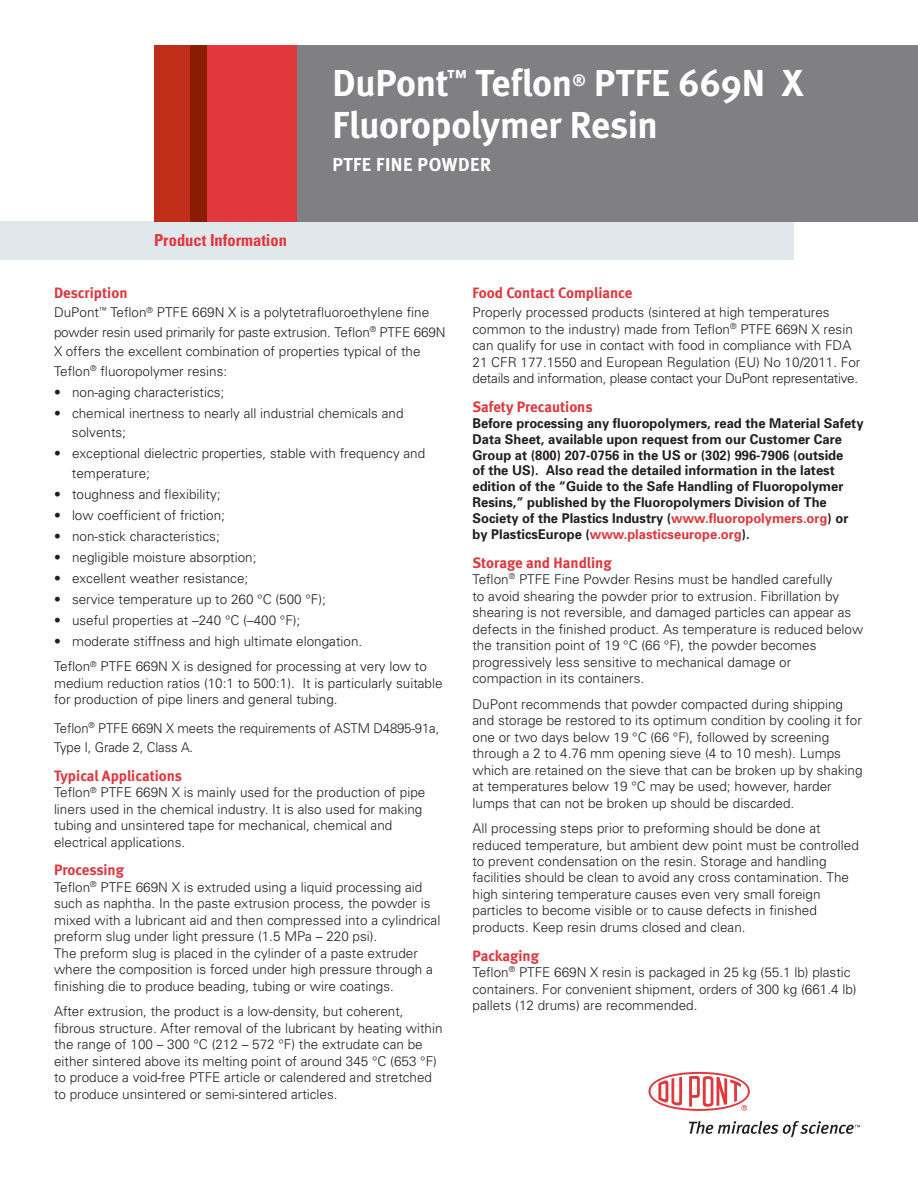
<style>
.page{position:relative;width:918px;height:1188px;background:#fff}
.page>*{position:absolute;margin:0;border:0;box-sizing:border-box;transform-origin:0 0}
.t1{font:700 37.5px/42px "Meta";letter-spacing:-.01em;color:#fff}
.t2{font:700 18.75px "Meta";letter-spacing:.03em;color:#fff}
.t3{font:700 condensed 16.5px "Univers";color:#e3373d}
.t4{font:700 16.2px "Meta";color:#fff}
.t5{font:700 15px "Meta";color:#e1373d}
.t6{font:300 13.5px/16.5px "Univers";color:#231f20}
.t7{font:700 13.5px/15.9px "Univers";color:#231f20;scale:.96 1}
.s1{color:#e1373d}
</style>
<div class="page">
<svg style="left:648px;top:1072px;width:102px;height:39px"></svg>
<svg style="left:689px;top:1121px;width:171px;height:16px"></svg>
<div style="left:0;top:221px;width:794px;height:39px;background:#e0e8ec"></div>
<div style="left:296px;top:45px;width:622px;height:176px;background:#808083"></div>
<div style="left:207px;top:45px;width:89px;height:176px;background:#e1373d"></div>
<div style="left:163px;top:45px;width:44px;height:176px;background:#891c02"></div>
<div style="left:154px;top:45px;width:36px;height:176px;background:#c02d19"></div>
<p class="t3" style="left:154px;top:230px;width:134px">Product Information</p>
<h1 class="t1" style="left:333px;top:61px;width:241px">DuPont<sup>™</sup> Teflon</h1>
<p class="t4" style="left:572px;top:71px;width:15px">®</p>
<h1 class="t1" style="left:333px;top:61px;width:472px;text-indent:262px">PTFE 669N X<br>Fluoropolymer Resin</h1>
<h2 class="t2" style="left:333px;top:153px;width:160px">PTFE FINE POWDER</h2>
<p class="t5" style="left:54px;top:284px;width:75px">Description</p>
<p class="t6" style="left:54px;top:302px;width:393px;line-height:19.5px">DuPont<sup>™</sup> Teflon<sup>®</sup> PTFE 669N X is a polytetrafluoroethylene fine powder resin used primarily for paste extrusion. Teflon<sup>®</sup> PTFE 669N X offers the excellent combination of properties typical of the Teflon<sup>®</sup> fluoropolymer resins:</p>
<p class="t6" style="left:54px;top:383px;width:172px">• non-aging characteristics;</p>
<p class="t6" style="left:72px;top:403px;width:333px;line-height:19.5px;text-indent:-18px">• chemical inertness to nearly all industrial chemicals and solvents;</p>
<p class="t6" style="left:72px;top:443px;width:355px;line-height:19.5px;text-indent:-18px">• exceptional dielectric properties, stable with frequency and temperature;</p>
<p class="t6" style="left:54px;top:485px;width:168px">• toughness and flexibility;</p>
<p class="t6" style="left:54px;top:506px;width:173px">• low coefficient of friction;</p>
<p class="t6" style="left:54px;top:527px;width:167px">• non-stick characteristics;</p>
<p class="t6" style="left:54px;top:548px;width:204px">• negligible moisture absorption;</p>
<p class="t6" style="left:54px;top:569px;width:196px">• excellent weather resistance;</p>
<p class="t6" style="left:54px;top:590px;width:273px">• service temperature up to 260 °C (500 °F);</p>
<p class="t6" style="left:54px;top:611px;width:248px">• useful properties at –240 °C (–400 °F);</p>
<p class="t6" style="left:54px;top:628px;width:374px;line-height:25.5px">• moderate stiffness and high ultimate elongation.<br>Teflon<sup>®</sup> PTFE 669N X is designed for processing at very low to</p>
<p class="t6" style="left:54px;top:674px;width:390px">medium reduction ratios (10:1 to 500:1). It is particularly suitable for production of pipe liners and general tubing.</p>
<p class="t6" style="left:54px;top:718px;width:387px;line-height:19.5px">Teflon<sup>®</sup> PTFE 669N X meets the requirements of ASTM D4895-91a,<br>Type I, Grade 2, Class A.</p>
<p class="t5" style="left:54px;top:767px;width:130px">Typical Applications</p>
<p class="t6" style="left:54px;top:784px;width:373px">Teflon<sup>®</sup> PTFE 669N X is mainly used for the production of pipe liners used in the chemical industry. It is also used for making tubing and unsintered tape for mechanical, chemical and electrical applications.</p>
<p class="t5" style="left:54px;top:861px;width:72px">Processing</p>
<p class="t6" style="left:54px;top:878px;width:388px">Teflon<sup>®</sup> PTFE 669N X is extruded using a liquid processing aid such as naphtha. In the paste extrusion process, the powder is mixed with a lubricant aid and then compressed into a cylindrical preform slug under light pressure (1.5 MPa – 220 psi).<br>The preform slug is placed in the cylinder of a paste extruder where the composition is forced under high pressure through a finishing die to produce beading, tubing or wire coatings.</p>
<p class="t6" style="left:54px;top:1003px;width:390px">After extrusion, the product is a low-density, but coherent, fibrous structure. After removal of the lubricant by heating within the range of 100 – 300 °C (212 – 572 °F) the extrudate can be either sintered above its melting point of around 345 °C (653 °F) to produce a void-free PTFE article or calendered and stretched to produce unsintered or semi-sintered articles.</p>
<p class="t5" style="left:472px;top:284px;width:161px">Food Contact Compliance</p>
<p class="t6" style="left:472px;top:304px;width:389px">Properly processed products (sintered at high temperatures common to the industry) made from Teflon<sup>®</sup> PTFE 669N X resin can qualify for use in contact with food in compliance with FDA 21 CFR 177.1550 and European Regulation (EU) No 10/2011. For details and information, please contact your DuPont representative.</p>
<p class="t5" style="left:472px;top:398px;width:122px">Safety Precautions</p>
<p class="t7" style="left:472px;top:415px;width:409px">Before processing any fluoropolymers, read the Material Safety Data Sheet, available upon request from our Customer Care Group at (800) 207-0756 in the US or (302) 996-7906 (outside<br>of the US). Also read the detailed information in the latest edition of the “Guide to the Safe Handling of Fluoropolymer Resins,” published by the Fluoropolymers Division of The Society of the Plastics Industry (<span class="s1">www.fluoropolymers.org</span>) or by PlasticsEurope (<span class="s1">www.plasticseurope.org</span>).</p>
<p class="t5" style="left:472px;top:553px;width:141px">Storage and Handling</p>
<p class="t6" style="left:472px;top:571px;width:392px">Teflon<sup>®</sup> PTFE Fine Powder Resins must be handled carefully<br>to avoid shearing the powder prior to extrusion. Fibrillation by shearing is not reversible, and damaged particles can appear as defects in the finished product. As temperature is reduced below the transition point of 19 °C (66 °F), the powder becomes progressively less sensitive to mechanical damage or compaction in its containers.</p>
<p class="t6" style="left:473px;top:695px;width:392px">DuPont recommends that powder compacted during shipping and storage be restored to its optimum condition by cooling it for one or two days below 19 °C (66 °F), followed by screening through a 2 to 4.76 mm opening sieve (4 to 10 mesh). Lumps which are retained on the sieve that can be broken up by shaking at temperatures below 19 °C may be used; however, harder lumps that can not be broken up should be discarded.</p>
<p class="t6" style="left:473px;top:820px;width:388px">All processing steps prior to preforming should be done at reduced temperature, but ambient dew point must be controlled to prevent condensation on the resin. Storage and handling facilities should be clean to avoid any cross contamination. The high sintering temperature causes even very small foreign particles to become visible or to cause defects in finished products. Keep resin drums closed and clean.</p>
<p class="t5" style="left:472px;top:946px;width:68px">Packaging</p>
<p class="t6" style="left:472px;top:964px;width:386px">Teflon<sup>®</sup> PTFE 669N X resin is packaged in 25 kg (55.1 lb) plastic containers. For convenient shipment, orders of 300 kg (661.4 lb) pallets (12 drums) are recommended.</p>
</div>
